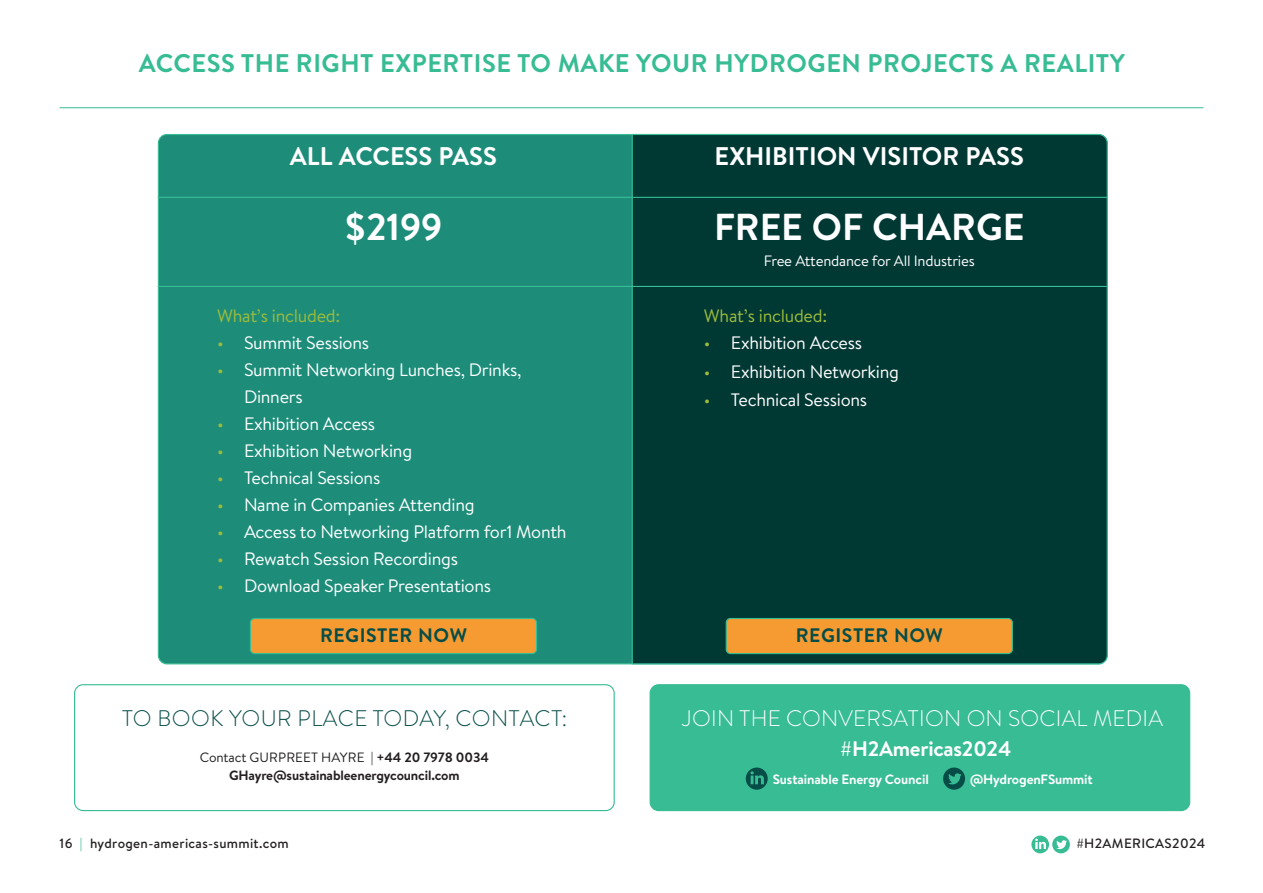
<style>
.page{position:relative;width:1263px;height:893px;background:#fff}
.page>*{position:absolute;margin:0;border:0;box-sizing:border-box;transform-origin:0 0}
.t1{font:700 37.5px "Brandon Text";color:#fff}
.t2{font:700 25.5px "Brandon Text";letter-spacing:.02em;color:#37bc94}
.t3{font:700 25.5px "Brandon Text";color:#fff}
.t4{font:300 22.5px "Brandon Text";letter-spacing:.01em;color:#fff}
.t5{font:300 22.5px "Brandon Text";letter-spacing:.02em;color:#064d48}
.t6{font:700 21px "Brandon Text";letter-spacing:-.01em;color:#fff}
.t7{font:700 19.5px "Brandon Text";letter-spacing:.025em;color:#064d48}
.t8{font:18px/27px "Brandon Text";letter-spacing:-.015em;color:#fff}
.t9{font:18px "Brandon Text";letter-spacing:-.015em;color:#9dbc3b}
.t10{font:15px "Brandon Text";letter-spacing:-.015em;color:#fff}
.t11{font:700 13.5px/18px "Brandon Text";letter-spacing:-.01em;color:#231f20;text-align:center}
.t12{font:500 13.5px "Brandon Text";letter-spacing:.025em;color:#231f20}
.t13{font:700 13.5px "Brandon Text";letter-spacing:-.01em;color:#fff}
.s1{color:#9dbc3b}
.s2{font-weight:400}
.s3{color:#37bc94}
</style>
<div class="page">
<div style="left:158px;top:135px;width:949px;height:529px;background:#1d8d7a;border-radius:9px"></div>
<div style="left:74px;top:684px;width:541px;height:127px;border:1px solid #37bc94;border-radius:9px"></div>
<div style="left:631px;top:133px;width:477px;height:532px;background:#003834"></div>
<hr style="left:60px;top:107px;width:1143px;height:1px;background:#37bc94">
<div style="left:650px;top:685px;width:540px;height:126px;background:#37bc94;border-radius:9px"></div>
<div style="left:649px;top:684px;width:541px;height:127px;border:1px solid #37bc94;border-radius:9px"></div>
<div style="left:250px;top:618px;width:286px;height:36px;background:#f69a32;border-radius:4px"></div>
<div style="left:250px;top:618px;width:287px;height:36px;border:1px solid #37bc94;border-radius:4px"></div>
<div style="left:726px;top:618px;width:286px;height:36px;background:#f69a32;border-radius:4px"></div>
<div style="left:726px;top:618px;width:287px;height:36px;border:1px solid #37bc94;border-radius:4px"></div>
<hr style="left:158px;top:197px;width:950px;height:1px;background:#37bc94">
<hr style="left:158px;top:286px;width:950px;height:1px;background:#37bc94">
<svg style="left:1031px;top:836px;width:39px;height:17px"></svg>
<svg style="left:746px;top:767px;width:22px;height:23px"></svg>
<svg style="left:943px;top:767px;width:22px;height:23px"></svg>
<h2 class="t2" style="left:139px;top:45px;width:988px">ACCESS THE RIGHT EXPERTISE TO MAKE YOUR HYDROGEN PROJECTS A REALITY</h2>
<h2 class="t3" style="left:290px;top:138px;width:209px">ALL ACCESS PASS</h2>
<h1 class="t1" style="left:344px;top:201px;width:100px">$2199</h1>
<p class="t9" style="left:217px;top:303px;width:125px">What’s included:</p>
<p class="t8" style="left:217px;top:329px;width:154px"><span class="s1">•</span> Summit Sessions</p>
<p class="t8" style="left:244px;top:356px;width:279px;text-indent:-27px"><span class="s1">•</span> Summit Networking Lunches, Drinks,<br>Dinners</p>
<p class="t8" style="left:217px;top:410px;width:160px"><span class="s1">•</span> Exhibition Access</p>
<p class="t8" style="left:217px;top:437px;width:197px"><span class="s1">•</span> Exhibition Networking</p>
<p class="t8" style="left:217px;top:464px;width:165px"><span class="s1">•</span> Technical Sessions</p>
<p class="t8" style="left:217px;top:491px;width:259px"><span class="s1">•</span> Name in Companies Attending</p>
<p class="t8" style="left:217px;top:518px;width:351px"><span class="s1">•</span> Access to Networking Platform for1 Month</p>
<p class="t8" style="left:217px;top:545px;width:242px"><span class="s1">•</span> Rewatch Session Recordings</p>
<p class="t8" style="left:217px;top:572px;width:275px"><span class="s1">•</span> Download Speaker Presentations</p>
<h2 class="t3" style="left:715px;top:138px;width:311px">EXHIBITION VISITOR PASS</h2>
<h1 class="t1" style="left:714px;top:201px;width:312px">FREE OF CHARGE</h1>
<p class="t10" style="left:764px;top:250px;width:213px">Free Attendance for All Industries</p>
<p class="t9" style="left:704px;top:303px;width:125px">What’s included:</p>
<p class="t8" style="left:704px;top:329px;width:160px"><span class="s1">•</span> Exhibition Access</p>
<p class="t8" style="left:704px;top:357px;width:197px"><span class="s1">•</span> Exhibition Networking</p>
<p class="t8" style="left:704px;top:386px;width:165px"><span class="s1">•</span> Technical Sessions</p>
<p class="t7" style="left:320px;top:622px;width:148px">REGISTER NOW</p>
<p class="t7" style="left:796px;top:622px;width:148px">REGISTER NOW</p>
<p class="t5" style="left:122px;top:703px;width:447px">TO BOOK YOUR PLACE TODAY, CONTACT:</p>
<p class="t11" style="left:200px;top:748px;width:291px"><span class="s2">Contact GURPREET HAYRE |</span> +44 20 7978 0034<br>GHayre@sustainableenergycouncil.com</p>
<p class="t12" style="left:60px;top:834px;width:231px">16 <span class="s3">|</span> hydrogen-americas-summit.com</p>
<p class="t4" style="left:682px;top:703px;width:483px">JOIN THE CONVERSATION ON SOCIAL MEDIA</p>
<p class="t6" style="left:840px;top:734px;width:173px">#H2Americas2024</p>
<p class="t13" style="left:773px;top:769px;width:157px">Sustainable Energy Council</p>
<p class="t13" style="left:970px;top:769px;width:125px">@HydrogenFSummit</p>
<p class="t12" style="left:1076px;top:834px;width:130px">#H2AMERICAS2024</p>
</div>
